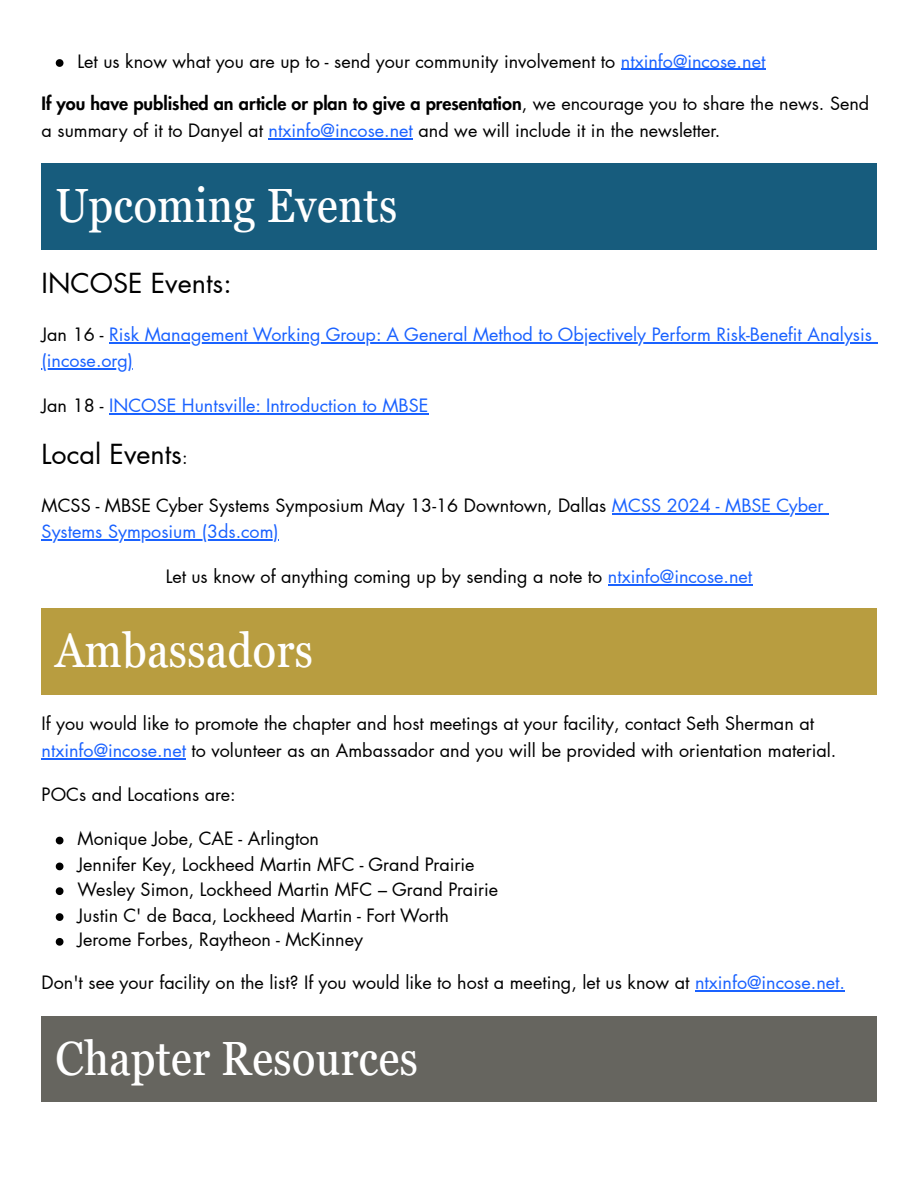
<style>
.page{position:relative;width:918px;height:1186px;background:#fff}
.page>*{position:absolute;margin:0;border:0;box-sizing:border-box;transform-origin:0 0}
.t1{font:condensed 48px "Georgia Pro";color:#fff}
.t2{font:27px "Futura LT Pro";color:#000}
.t3{font:18px/27px "Futura LT Pro";color:#000}
.t4{font:18px/25.8px "Futura LT Pro";color:#1a62ff}
.s1{color:#1a62ff}
.s2{font-weight:800}
.s3{color:#000}
.s4{font-size:18px}
</style>
<div class="page">
<hr style="left:269px;top:138px;width:144px;height:2px;background:#1a62ff">
<hr style="left:109px;top:342px;width:763px;height:1px;background:#1a62ff">
<hr style="left:42px;top:368px;width:91px;height:1px;background:#1a62ff">
<hr style="left:109px;top:413px;width:319px;height:1px;background:#1a62ff">
<hr style="left:612px;top:513px;width:212px;height:1px;background:#1a62ff">
<hr style="left:42px;top:539px;width:237px;height:1px;background:#1a62ff">
<hr style="left:608px;top:584px;width:144px;height:1px;background:#1a62ff">
<hr style="left:42px;top:758px;width:144px;height:1px;background:#1a62ff">
<hr style="left:695px;top:990px;width:150px;height:1px;background:#1a62ff">
<svg style="left:56px;top:59px;width:7px;height:8px"></svg>
<hr style="left:621px;top:69px;width:144px;height:1px;background:#1a62ff">
<div style="left:42px;top:163px;width:834px;height:86px;background:#175c7d"></div>
<div style="left:42px;top:609px;width:834px;height:86px;background:#b89d40"></div>
<svg style="left:56px;top:837px;width:7px;height:7px"></svg>
<svg style="left:56px;top:862px;width:7px;height:8px"></svg>
<svg style="left:56px;top:887px;width:7px;height:8px"></svg>
<svg style="left:56px;top:913px;width:7px;height:8px"></svg>
<svg style="left:56px;top:938px;width:7px;height:7px"></svg>
<div style="left:42px;top:1016px;width:834px;height:86px;background:#66655f"></div>
<p class="t3" style="left:78px;top:48px;width:689px">Let us know what you are up to - send your community involvement to <span class="s1">ntxinfo@incose.net</span></p>
<p class="t3" style="left:42px;top:91px;width:829px"><span class="s2">If you have published an article or plan to give a presentation</span>, we encourage you to share the news. Send a summary of it to Danyel at <span class="s1">ntxinfo@incose.net</span> and we will include it in the newsletter.</p>
<p class="t1" style="left:55px;top:178px;width:344px">Upcoming Events</p>
<h2 class="t2" style="left:42px;top:270px;width:192px">INCOSE Events:</h2>
<p class="t4" style="left:42px;top:322px;width:832px"><span class="s3">Jan 16 -</span> Risk Management Working Group: A General Method to Objectively Perform Risk-Benefit Analysis (incose.org)</p>
<p class="t4" style="left:42px;top:393px;width:388px"><span class="s3">Jan 18 -</span> INCOSE Huntsville: Introduction to MBSE</p>
<h2 class="t2" style="left:42px;top:441px;width:147px">Local Events<span class="s4">:</span></h2>
<p class="t3" style="left:42px;top:493px;width:784px;line-height:25.8px">MCSS - MBSE Cyber Systems Symposium May 13-16 Downtown, Dallas <span class="s1">MCSS 2024 - MBSE Cyber<br>Systems Symposium (3ds.com)</span></p>
<p class="t3" style="left:166px;top:563px;width:588px">Let us know of anything coming up by sending a note to <span class="s1">ntxinfo@incose.net</span></p>
<p class="t1" style="left:55px;top:623px;width:259px">Ambassadors</p>
<p class="t3" style="left:42px;top:711px;width:796px">If you would like to promote the chapter and host meetings at your facility, contact Seth Sherman at <span class="s1">ntxinfo@incose.net</span> to volunteer as an Ambassador and you will be provided with orientation material.</p>
<p class="t3" style="left:42px;top:782px;width:196px">POCs and Locations are:</p>
<p class="t3" style="left:78px;top:826px;width:243px">Monique Jobe, CAE - Arlington</p>
<p class="t3" style="left:78px;top:851px;width:398px">Jennifer Key, Lockheed Martin MFC - Grand Prairie</p>
<p class="t3" style="left:78px;top:876px;width:422px">Wesley Simon, Lockheed Martin MFC – Grand Prairie</p>
<p class="t3" style="left:78px;top:902px;width:373px">Justin C' de Baca, Lockheed Martin - Fort Worth</p>
<p class="t3" style="left:78px;top:927px;width:287px">Jerome Forbes, Raytheon - McKinney</p>
<p class="t3" style="left:42px;top:970px;width:805px">Don't see your facility on the list? If you would like to host a meeting, let us know at <span class="s1">ntxinfo@incose.net.</span></p>
<p class="t1" style="left:55px;top:1030px;width:365px">Chapter Resources</p>
</div>
